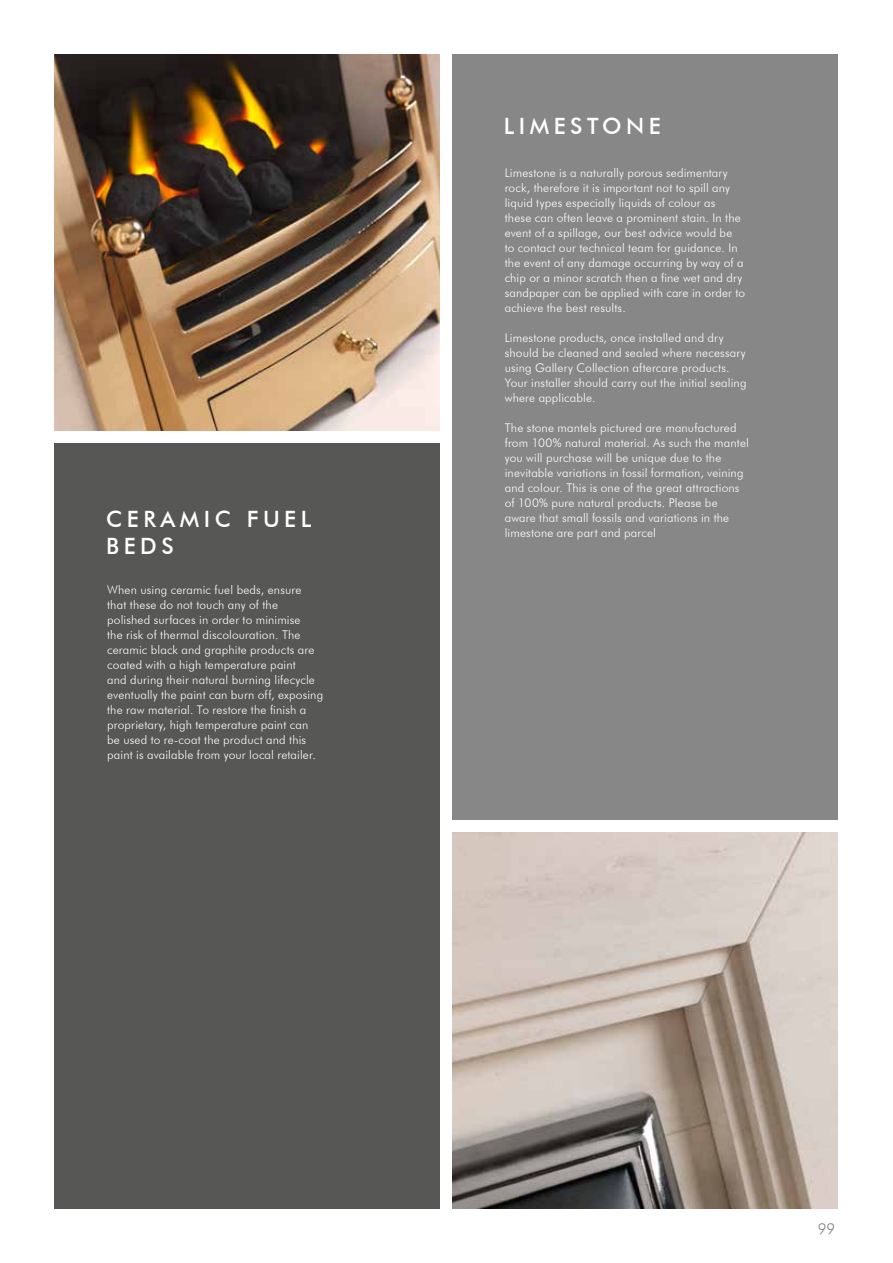
<style>
.page{position:relative;width:893px;height:1263px;background:#fff}
.page>*{position:absolute;margin:0;border:0;box-sizing:border-box;transform-origin:0 0}
.t1{font:500 22.5px/27px "Futura BT";letter-spacing:.2em;color:#fff}
.t2{font:300 15px "Futura BT";color:#878787}
.t3{font:300 12px/15px "Futura BT";letter-spacing:.015em;color:#fff}
</style>
<div class="page">
<div style="left:54px;top:444px;width:386px;height:765px;background:#575756"></div>
<div style="left:452px;top:54px;width:386px;height:765px;background:#878787"></div>
<img style="left:452px;top:832px;width:386px;height:377px">
<img style="left:54px;top:54px;width:386px;height:377px">
<h1 class="t1" style="left:106px;top:506px;width:206px">CERAMIC FUEL<br>BEDS</h1>
<p class="t3" style="left:107px;top:582px;width:217px">When using ceramic fuel beds, ensure that these do not touch any of the polished surfaces in order to minimise<br>the risk of thermal discolouration. The ceramic black and graphite products are coated with a high temperature paint<br>and during their natural burning lifecycle eventually the paint can burn off, exposing the raw material. To restore the finish a proprietary, high temperature paint can be used to re-coat the product and this paint is available from your local retailer.</p>
<h1 class="t1" style="left:504px;top:112px;width:158px">LIMESTONE</h1>
<p class="t3" style="left:505px;top:165px;width:242px">Limestone is a naturally porous sedimentary rock, therefore it is important not to spill any liquid types especially liquids of colour as<br>these can often leave a prominent stain. In the event of a spillage, our best advice would be<br>to contact our technical team for guidance. In the event of any damage occurring by way of a chip or a minor scratch then a fine wet and dry sandpaper can be applied with care in order to achieve the best results.</p>
<p class="t3" style="left:505px;top:330px;width:243px">Limestone products, once installed and dry should be cleaned and sealed where necessary using Gallery Collection aftercare products.<br>Your installer should carry out the initial sealing where applicable.</p>
<p class="t3" style="left:505px;top:420px;width:246px">The stone mantels pictured are manufactured from 100% natural material. As such the mantel you will purchase will be unique due to the inevitable variations in fossil formation, veining and colour. This is one of the great attractions of 100% pure natural products. Please be aware that small fossils and variations in the limestone are part and parcel</p>
<p class="t2" style="left:818px;top:1220px;width:19px">99</p>
</div>
